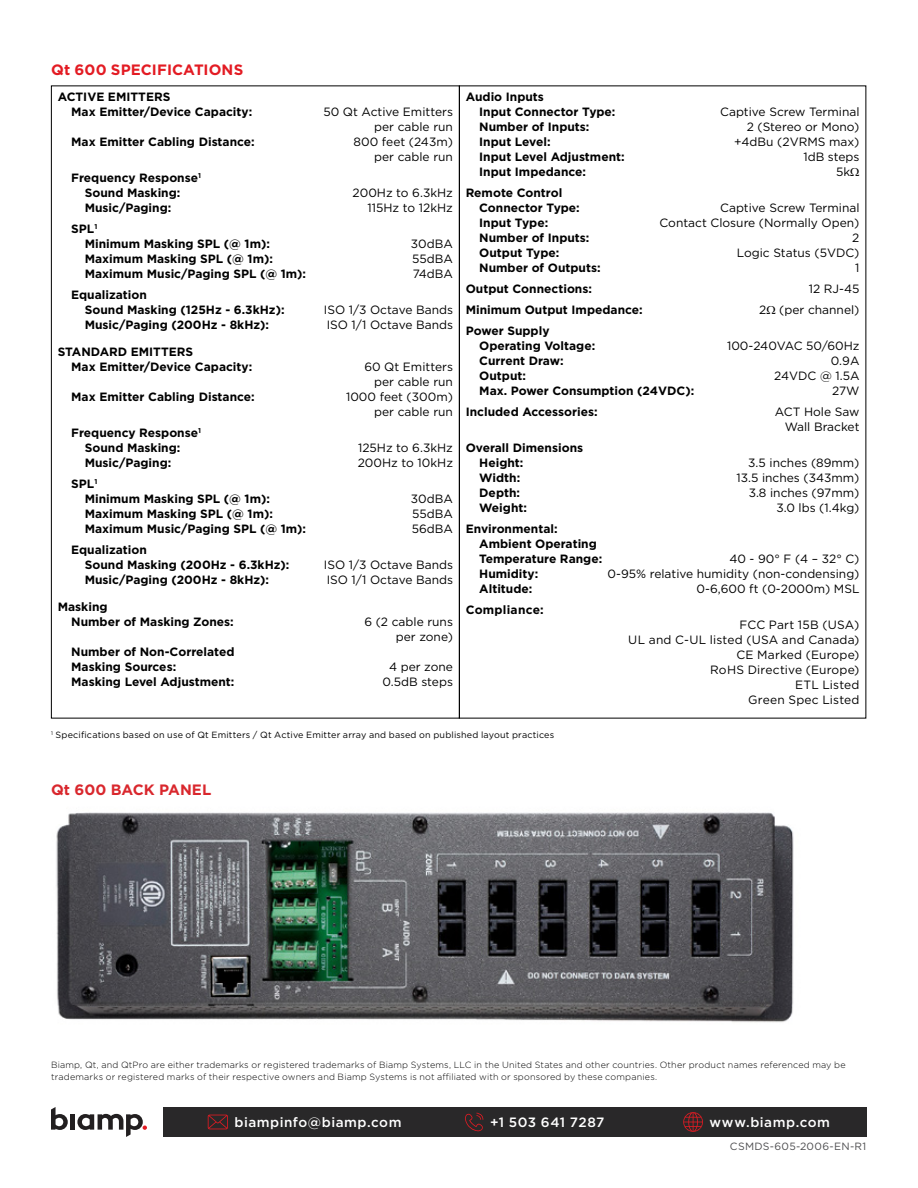
<style>
.page{position:relative;width:918px;height:1188px;background:#fff}
.page>*{position:absolute;margin:0;border:0;box-sizing:border-box;transform-origin:0 0}
.t1{font:700 15px "Gotham";letter-spacing:.005em;color:#e31b23}
.t2{font:700 15px "Gotham";color:#d9272d}
.t3{font:500 13.5px "Gotham";letter-spacing:.035em;color:#fff}
.t4{font:700 12px/15px "Gotham";color:#000}
.t5{font:12px/15px "Gotham";color:#000;text-align:right}
.t6{font:12px/15px "Gotham";letter-spacing:.02em;color:#000;text-align:right}
.t7{font:700 12px "Gotham";letter-spacing:.02em;color:#000}
.t8{font:10.5px "Gotham";letter-spacing:.025em;color:#4d4d4f}
.t9{font:300 9px/12px "Gotham";letter-spacing:.02em;color:#000}
.t10{font:9px "Gotham";letter-spacing:.02em;color:#000}
</style>
<div class="page">
<svg style="left:51px;top:1107px;width:17px;height:23px"></svg>
<div style="left:70px;top:1114px;width:5px;height:16px;background:#221f20"></div>
<svg style="left:77px;top:1114px;width:70px;height:23px"></svg>
<div style="left:164px;top:1107px;width:703px;height:30px;background:#292829"></div>
<svg style="left:208px;top:1115px;width:20px;height:14px"></svg>
<svg style="left:465px;top:1113px;width:18px;height:18px"></svg>
<svg style="left:683px;top:1112px;width:20px;height:20px"></svg>
<img style="left:56px;top:812px;width:738px;height:211px">
<p class="t1" style="left:51px;top:60px;width:194px">Qt 600 SPECIFICATIONS</p>
<p class="t4" style="left:71px;top:89px;width:183px;text-indent:-14px">ACTIVE EMITTERS<br>Max Emitter/Device Capacity:</p>
<p class="t5" style="left:323px;top:104px;width:131px">50 Qt Active Emitters per cable run</p>
<p class="t4" style="left:71px;top:134px;width:185px">Max Emitter Cabling Distance:</p>
<p class="t5" style="left:354px;top:134px;width:101px">800 feet (243m) per cable run</p>
<p class="t4" style="left:71px;top:170px;width:131px;text-align:center">Frequency Response<sup>1<br></sup>Sound Masking:</p>
<p class="t5" style="left:353px;top:185px;width:102px">200Hz to 6.3kHz</p>
<p class="t4" style="left:85px;top:200px;width:88px">Music/Paging:</p>
<p class="t5" style="left:368px;top:200px;width:87px">115Hz to 12kHz</p>
<p class="t4" style="left:85px;top:221px;width:187px;text-indent:-14px">SPL<sup>1<br></sup>Minimum Masking SPL (@ 1m):</p>
<p class="t5" style="left:411px;top:236px;width:44px">30dBA</p>
<p class="t4" style="left:85px;top:251px;width:190px">Maximum Masking SPL (@ 1m):</p>
<p class="t5" style="left:412px;top:251px;width:42px">55dBA</p>
<p class="t4" style="left:85px;top:266px;width:223px">Maximum Music/Paging SPL (@ 1m):</p>
<p class="t5" style="left:413px;top:266px;width:42px">74dBA</p>
<p class="t4" style="left:85px;top:287px;width:201px;text-indent:-14px">Equalization<br>Sound Masking (125Hz - 6.3kHz):</p>
<p class="t5" style="left:324px;top:302px;width:131px">ISO 1/3 Octave Bands</p>
<p class="t4" style="left:85px;top:317px;width:186px">Music/Paging (200Hz - 8kHz):</p>
<p class="t5" style="left:327px;top:317px;width:128px">ISO 1/1 Octave Bands</p>
<p class="t4" style="left:71px;top:344px;width:183px;text-indent:-14px">STANDARD EMITTERS<br>Max Emitter/Device Capacity:</p>
<p class="t5" style="left:364px;top:359px;width:90px">60 Qt Emitters per cable run</p>
<p class="t4" style="left:71px;top:389px;width:185px">Max Emitter Cabling Distance:</p>
<p class="t5" style="left:346px;top:389px;width:108px">1000 feet (300m) per cable run</p>
<p class="t4" style="left:71px;top:425px;width:131px;text-align:center">Frequency Response<sup>1<br></sup>Sound Masking:</p>
<p class="t5" style="left:358px;top:440px;width:96px">125Hz to 6.3kHz</p>
<p class="t4" style="left:85px;top:455px;width:88px">Music/Paging:</p>
<p class="t5" style="left:358px;top:455px;width:97px">200Hz to 10kHz</p>
<p class="t4" style="left:85px;top:476px;width:187px;text-indent:-14px">SPL<sup>1<br></sup>Minimum Masking SPL (@ 1m):</p>
<p class="t5" style="left:411px;top:491px;width:44px">30dBA</p>
<p class="t4" style="left:85px;top:506px;width:190px">Maximum Masking SPL (@ 1m):</p>
<p class="t5" style="left:412px;top:506px;width:42px">55dBA</p>
<p class="t4" style="left:85px;top:521px;width:223px">Maximum Music/Paging SPL (@ 1m):</p>
<p class="t5" style="left:412px;top:521px;width:43px">56dBA</p>
<p class="t4" style="left:85px;top:542px;width:206px;text-indent:-14px">Equalization<br>Sound Masking (200Hz - 6.3kHz):</p>
<p class="t5" style="left:324px;top:557px;width:131px">ISO 1/3 Octave Bands</p>
<p class="t4" style="left:85px;top:572px;width:186px">Music/Paging (200Hz - 8kHz):</p>
<p class="t5" style="left:327px;top:572px;width:128px">ISO 1/1 Octave Bands</p>
<p class="t4" style="left:71px;top:599px;width:164px;text-indent:-14px">Masking<br>Number of Masking Zones:</p>
<p class="t5" style="left:364px;top:614px;width:90px">6 (2 cable runs per zone)</p>
<p class="t4" style="left:71px;top:644px;width:165px">Number of Non-Correlated<br>Masking Sources:</p>
<p class="t5" style="left:389px;top:659px;width:65px">4 per zone</p>
<p class="t4" style="left:71px;top:674px;width:165px">Masking Level Adjustment:</p>
<p class="t5" style="left:383px;top:674px;width:72px">0.5dB steps</p>
<p class="t4" style="left:479px;top:89px;width:138px;text-indent:-14px">Audio Inputs<br>Input Connector Type:</p>
<p class="t5" style="left:720px;top:104px;width:141px">Captive Screw Terminal</p>
<p class="t4" style="left:479px;top:119px;width:112px">Number of Inputs:</p>
<p class="t5" style="left:747px;top:119px;width:114px">2 (Stereo or Mono)</p>
<p class="t4" style="left:479px;top:134px;width:73px">Input Level:</p>
<p class="t5" style="left:734px;top:134px;width:127px">+4dBu (2VRMS max)</p>
<p class="t4" style="left:479px;top:149px;width:147px">Input Level Adjustment:</p>
<p class="t5" style="left:803px;top:149px;width:58px">1dB steps</p>
<p class="t4" style="left:479px;top:164px;width:108px">Input Impedance:</p>
<p class="t5" style="left:836px;top:164px;width:16px">5k</p>
<p class="t4" style="left:479px;top:185px;width:102px;text-indent:-14px">Remote Control<br>Connector Type:</p>
<p class="t5" style="left:720px;top:200px;width:141px">Captive Screw Terminal</p>
<p class="t4" style="left:479px;top:215px;width:71px">Input Type:</p>
<p class="t5" style="left:660px;top:215px;width:201px">Contact Closure (Normally Open)</p>
<p class="t4" style="left:479px;top:230px;width:112px">Number of Inputs:</p>
<p class="t5" style="left:852px;top:230px;width:9px">2</p>
<p class="t4" style="left:479px;top:245px;width:82px">Output Type:</p>
<p class="t5" style="left:737px;top:245px;width:124px">Logic Status (5VDC)</p>
<p class="t4" style="left:479px;top:260px;width:123px">Number of Outputs:</p>
<p class="t5" style="left:855px;top:260px;width:6px">1</p>
<p class="t4" style="left:466px;top:281px;width:128px">Output Connections:</p>
<p class="t5" style="left:809px;top:281px;width:52px">12 RJ-45</p>
<p class="t4" style="left:466px;top:302px;width:178px">Minimum Output Impedance:</p>
<p class="t5" style="left:759px;top:302px;width:102px">2 (per channel)</p>
<p class="t4" style="left:479px;top:323px;width:118px;text-indent:-14px">Power Supply<br>Operating Voltage:</p>
<p class="t5" style="left:727px;top:338px;width:134px">100-240VAC 50/60Hz</p>
<p class="t4" style="left:479px;top:353px;width:86px">Current Draw:</p>
<p class="t5" style="left:831px;top:353px;width:30px">0.9A</p>
<p class="t4" style="left:479px;top:368px;width:48px">Output:</p>
<p class="t5" style="left:774px;top:368px;width:87px">24VDC @ 1.5A</p>
<p class="t4" style="left:479px;top:383px;width:217px">Max. Power Consumption (24VDC):</p>
<p class="t5" style="left:832px;top:383px;width:29px">27W</p>
<p class="t4" style="left:466px;top:404px;width:133px">Included Accessories:</p>
<p class="t5" style="left:775px;top:404px;width:86px">ACT Hole Saw<br>Wall Bracket</p>
<p class="t4" style="left:479px;top:440px;width:105px;text-indent:-14px">Overall Dimensions<br>Height:</p>
<p class="t5" style="left:748px;top:455px;width:113px">3.5 inches (89mm)</p>
<p class="t4" style="left:479px;top:470px;width:43px">Width:</p>
<p class="t5" style="left:737px;top:470px;width:125px">13.5 inches (343mm)</p>
<p class="t4" style="left:479px;top:485px;width:42px">Depth:</p>
<p class="t5" style="left:749px;top:485px;width:112px">3.8 inches (97mm)</p>
<p class="t4" style="left:479px;top:500px;width:49px">Weight:</p>
<p class="t5" style="left:776px;top:500px;width:85px">3.0 lbs (1.4kg)</p>
<p class="t4" style="left:479px;top:521px;width:124px;text-indent:-14px">Environmental:<br>Ambient Operating<br>Temperature Range:</p>
<p class="t5" style="left:729px;top:551px;width:132px">40 - 90° F (4 – 32° C)</p>
<p class="t4" style="left:479px;top:566px;width:61px">Humidity:</p>
<p class="t5" style="left:608px;top:566px;width:253px">0-95% relative humidity (non-condensing)</p>
<p class="t4" style="left:479px;top:581px;width:55px">Altitude:</p>
<p class="t5" style="left:697px;top:581px;width:164px">0-6,600 ft (0-2000m) MSL</p>
<p class="t7" style="left:466px;top:602px;width:80px">Compliance:</p>
<p class="t6" style="left:628px;top:617px;width:233px">FCC Part 15B (USA)<br>UL and C-UL listed (USA and Canada)<br>CE Marked (Europe)<br>RoHS Directive (Europe)<br>ETL Listed<br>Green Spec Listed</p>
<p class="t10" style="left:51px;top:729px;width:505px"><sup>1</sup> Specifications based on use of Qt Emitters / Qt Active Emitter array and based on published layout practices</p>
<p class="t2" style="left:51px;top:779px;width:162px">Qt 600 BACK PANEL</p>
<p class="t9" style="left:51px;top:1058px;width:796px">Biamp, Qt, and QtPro are either trademarks or registered trademarks of Biamp Systems, LLC in the United States and other countries. Other product names referenced may be trademarks or registered marks of their respective owners and Biamp Systems is not affiliated with or sponsored by these companies.</p>
<p class="t3" style="left:234px;top:1114px;width:169px">biampinfo@biamp.com</p>
<p class="t3" style="left:490px;top:1114px;width:116px">+1 503 641 7287</p>
<p class="t3" style="left:710px;top:1114px;width:122px">www.biamp.com</p>
<p class="t8" style="left:730px;top:1140px;width:138px">CSMDS-605-2006-EN-R1</p>
</div>
